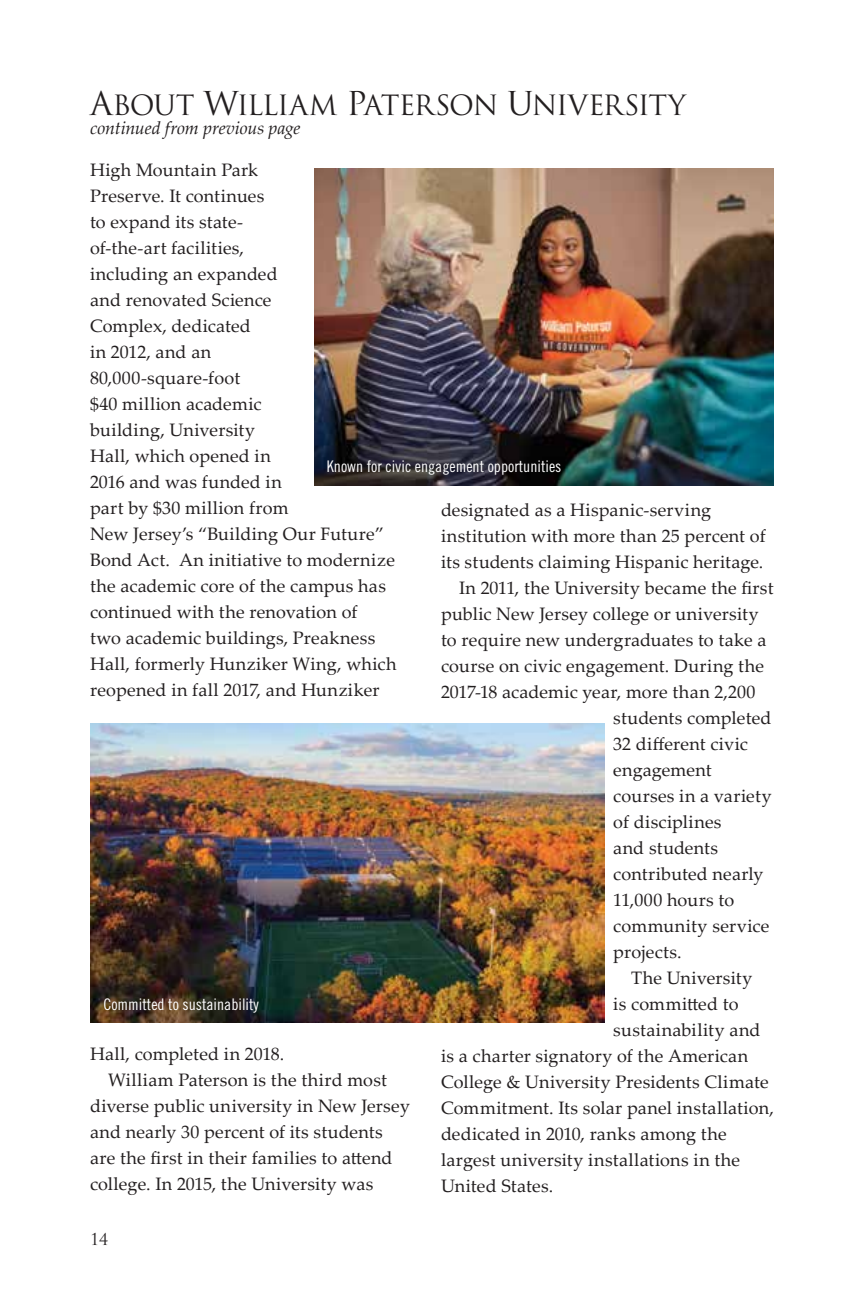
<style>
.page{position:relative;width:864px;height:1296px;background:#fff}
.page>*{position:absolute;margin:0;border:0;box-sizing:border-box;transform-origin:0 0}
.t1{font:27.2px "Trajan Regular SC850";letter-spacing:-.045em;color:#231f20}
.t2{font:18px/26px "Palatino Linotype";letter-spacing:.01em;color:#231f20}
.t3{font:italic 18px "Palatino Linotype";letter-spacing:-.005em;color:#231f20}
.t4{font:16px "Trade Gothic Cond Eighteen";color:#fff}
.t5{font:16px "Trajan Pro";color:#231f20}
.s1{font-size:32px}
</style>
<div class="page">
<img style="left:314px;top:169px;width:460px;height:316px">
<img style="left:90px;top:724px;width:514px;height:298px">
<h1 class="t1" style="left:90px;top:89px;width:598px"><span class="s1">A</span>BOUT <span class="s1">W</span>ILLIAM <span class="s1">P</span>ATERSON <span class="s1">U</span>NIVERSITY</h1>
<p class="t3" style="left:90px;top:115px;width:212px">continued from previous page</p>
<p class="t2" style="left:90px;top:156px;width:308px">High Mountain Park<br>Preserve. It continues<br>to expand its state-<br>of-the-art facilities,<br>including an expanded<br>and renovated Science<br>Complex, dedicated<br>in 2012, and an<br>80,000-square-foot<br>$40 million academic<br>building, University<br>Hall, which opened in<br>2016 and was funded in<br>part by $30 million from<br>New Jersey’s “Building Our Future”<br>Bond Act. An initiative to modernize the academic core of the campus has continued with the renovation of<br>two academic buildings, Preakness<br>Hall, formerly Hunziker Wing, which reopened in fall 2017, and Hunziker</p>
<p class="t4" style="left:327px;top:457px;width:236px">Known for civic engagement opportunities</p>
<p class="t2" style="left:441px;top:496px;width:272px">designated as a Hispanic-serving</p>
<p class="t2" style="left:441px;top:522px;width:326px">institution with more than 25 percent of</p>
<p class="t2" style="left:441px;top:548px;width:324px">its students claiming Hispanic heritage.</p>
<p class="t2" style="left:459px;top:574px;width:316px">In 2011, the University became the first</p>
<p class="t2" style="left:441px;top:600px;width:319px">public New Jersey college or university</p>
<p class="t2" style="left:441px;top:626px;width:327px">to require new undergraduates to take a</p>
<p class="t2" style="left:441px;top:652px;width:325px">course on civic engagement. During the</p>
<p class="t2" style="left:441px;top:678px;width:316px">2017-18 academic year, more than 2,200</p>
<p class="t2" style="left:613px;top:704px;width:160px">students completed</p>
<p class="t2" style="left:613px;top:730px;width:136px">32 different civic</p>
<p class="t2" style="left:613px;top:756px;width:100px">engagement</p>
<p class="t2" style="left:613px;top:782px;width:160px">courses in a variety</p>
<p class="t2" style="left:613px;top:808px;width:110px">of disciplines</p>
<p class="t2" style="left:613px;top:834px;width:106px">and students</p>
<p class="t2" style="left:613px;top:860px;width:152px">contributed nearly</p>
<p class="t2" style="left:613px;top:886px;width:122px">11,000 hours to</p>
<p class="t2" style="left:613px;top:912px;width:158px">community service</p>
<p class="t2" style="left:613px;top:938px;width:70px">projects.</p>
<p class="t2" style="left:631px;top:964px;width:123px">The University</p>
<p class="t2" style="left:613px;top:990px;width:127px">is committed to</p>
<p class="t2" style="left:613px;top:1016px;width:149px">sustainability and</p>
<p class="t2" style="left:441px;top:1042px;width:309px">is a charter signatory of the American</p>
<p class="t2" style="left:441px;top:1068px;width:329px">College &amp; University Presidents Climate</p>
<p class="t2" style="left:441px;top:1094px;width:335px">Commitment. Its solar panel installation,</p>
<p class="t2" style="left:441px;top:1120px;width:287px">dedicated in 2010, ranks among the</p>
<p class="t2" style="left:441px;top:1146px;width:301px">largest university installations in the</p>
<p class="t2" style="left:441px;top:1172px;width:114px">United States.</p>
<p class="t4" style="left:103px;top:994px;width:157px">Committed to sustainability</p>
<p class="t2" style="left:90px;top:1040px;width:196px">Hall, completed in 2018.</p>
<p class="t2" style="left:108px;top:1066px;width:280px">William Paterson is the third most</p>
<p class="t2" style="left:90px;top:1092px;width:322px">diverse public university in New Jersey</p>
<p class="t2" style="left:90px;top:1118px;width:294px">and nearly 30 percent of its students</p>
<p class="t2" style="left:90px;top:1144px;width:304px">are the first in their families to attend</p>
<p class="t2" style="left:90px;top:1170px;width:285px">college. In 2015, the University was</p>
<p class="t5" style="left:90px;top:1229px;width:20px">14</p>
</div>
